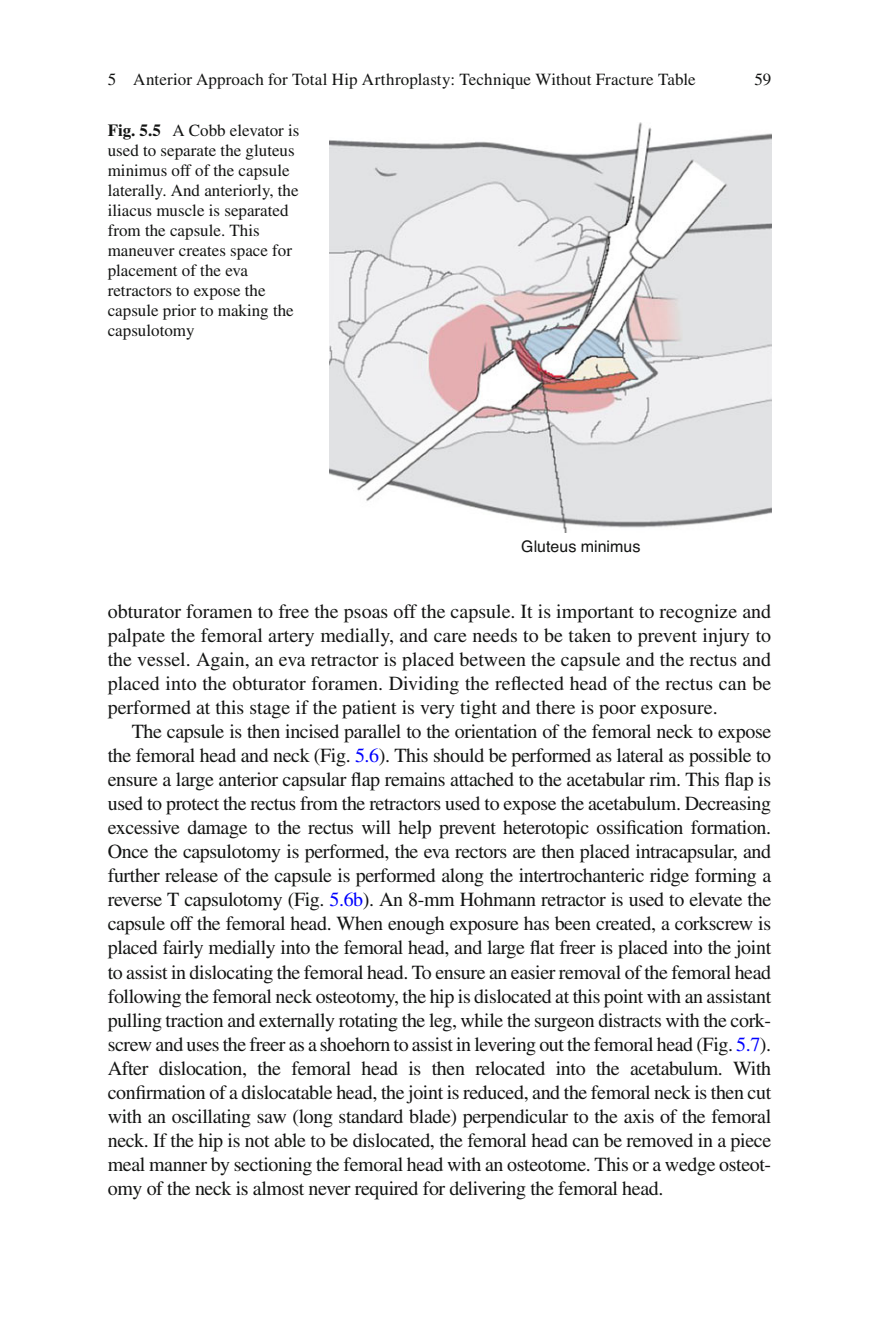
<style>
.page{position:relative;width:879px;height:1333px;background:#fff}
.page>*{position:absolute;margin:0;border:0;box-sizing:border-box;transform-origin:0 0}
.t1{font:20px/24px "Times";letter-spacing:-.02em;color:#131413;text-align:justify}
.t2{font:17px/20px "Times";color:#131413}
.t3{font:16px "Helvetica";color:#131413}
.s1{font-weight:700}
.s2{color:#00f}
</style>
<div class="page">
<img style="left:329px;top:122px;width:442px;height:410px">
<p class="t2" style="left:108px;top:71px;width:589px">5 Anterior Approach for Total Hip Arthroplasty: Technique Without Fracture Table</p>
<p class="t2" style="left:754px;top:71px;width:18px">59</p>
<p class="t2" style="left:108px;top:121px;width:193px"><span class="s1">Fig. 5.5</span> A Cobb elevator is used to separate the gluteus minimus off of the capsule laterally. And anteriorly, the iliacus muscle is separated from the capsule. This maneuver creates space for placement of the eva retractors to expose the capsule prior to making the capsulotomy</p>
<p class="t3" style="left:521px;top:540px;width:121px">Gluteus minimus</p>
<p class="t1" style="left:108px;top:601px;width:665px">obturator foramen to free the psoas off the capsule. It is important to recognize and palpate the femoral artery medially, and care needs to be taken to prevent injury to the vessel. Again, an eva retractor is placed between the capsule and the rectus and placed into the obturator foramen. Dividing the re fl ected head of the rectus can be performed at this stage if the patient is very tight and there is poor exposure.</p>
<p class="t1" style="left:108px;top:721px;width:665px;text-indent:24px">The capsule is then incised parallel to the orientation of the femoral neck to expose the femoral head and neck (Fig. <span class="s2">5.6</span> ). This should be performed as lateral as possible to ensure a large anterior capsular fl ap remains attached to the acetabular rim. This fl ap is used to protect the rectus from the retractors used to expose the acetabulum. Decreasing excessive damage to the rectus will help prevent heterotopic ossi fi cation formation.<br>Once the capsulotomy is performed, the eva rectors are then placed intracapsular, and further release of the capsule is performed along the intertrochanteric ridge forming a reverse T capsulotomy (Fig. <span class="s2">5.6b</span> ). An 8-mm Hohmann retractor is used to elevate the capsule off the femoral head. When enough exposure has been created, a corkscrew is placed fairly medially into the femoral head, and large fl at freer is placed into the joint to assist in dislocating the femoral head. To ensure an easier removal of the femoral head following the femoral neck osteotomy, the hip is dislocated at this point with an assistant pulling traction and externally rotating the leg, while the surgeon distracts with the cork&shy;screw and uses the freer as a shoehorn to assist in levering out the femoral head (Fig. <span class="s2">5.7</span> ).<br>After dislocation, the femoral head is then relocated into the acetabulum. With con fi rmation of a dislocatable head, the joint is reduced, and the femoral neck is then cut with an oscillating saw (long standard blade) perpendicular to the axis of the femoral neck. If the hip is not able to be dislocated, the femoral head can be removed in a piece meal manner by sectioning the femoral head with an osteotome. This or a wedge osteot&shy;omy of the neck is almost never required for delivering the femoral head.</p>
</div>
